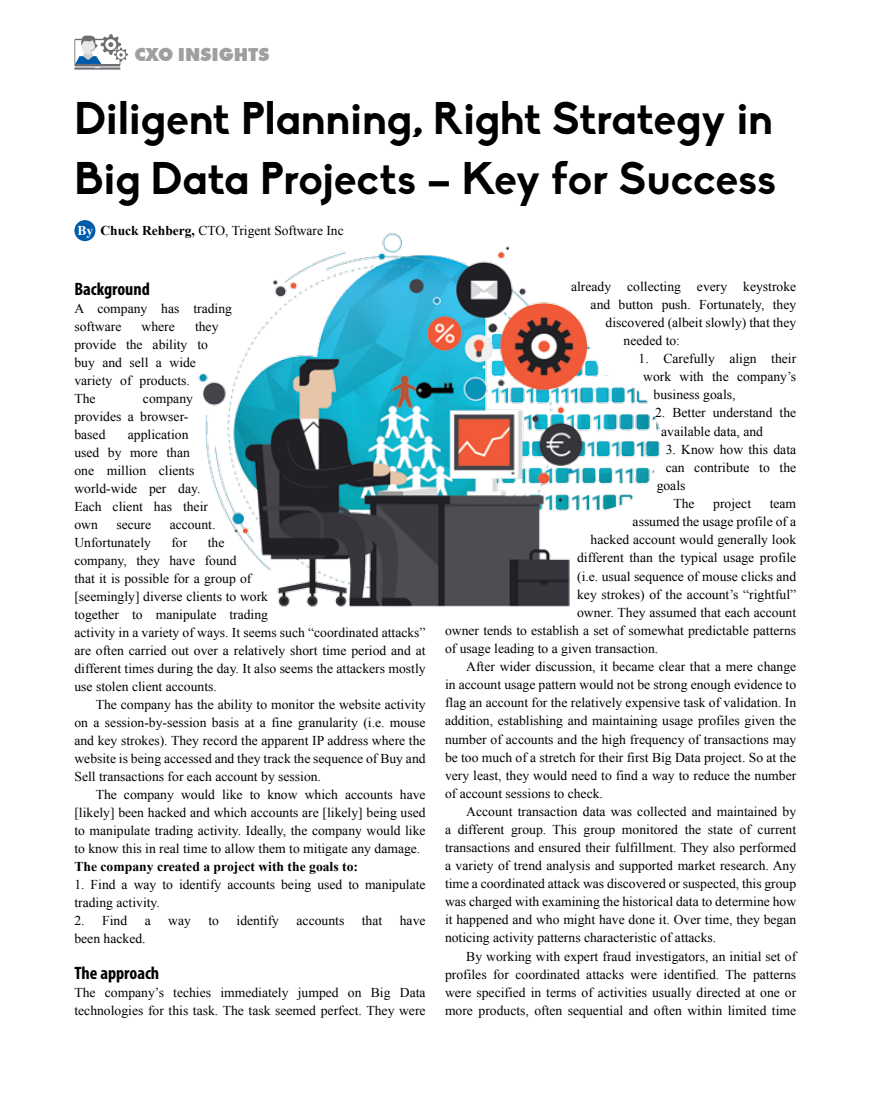
<style>
.page{position:relative;width:872px;height:1106px;background:#fff}
.page>*{position:absolute;margin:0;border:0;box-sizing:border-box;transform-origin:0 0}
.t1{font:700 45px/60px "Biko";letter-spacing:-.01em;color:#000}
.t2{font:700 condensed 18px "Myriad Pro";color:#000}
.t3{font:900 18px "Futura BT";color:#a19e9e}
.t4{font:13.5px/18px "Times New Roman";color:#000}
.t5{font:700 13.5px "Times New Roman";color:#000}
.t6{font:700 13.5px "Times New Roman";color:#fff}
.s1{font-weight:700}
</style>
<div class="page">
<hr style="left:74px;top:67px;width:46px;height:3px;background:#6d6e71">
<svg style="left:74px;top:34px;width:54px;height:35px"></svg>
<div style="left:74px;top:220px;width:21px;height:21px;background:#005baa;border-radius:50%"></div>
<img style="left:198px;top:233px;width:462px;height:374px">
<h2 class="t3" style="left:134px;top:44px;width:137px">CXO INSIGHTS</h2>
<h1 class="t1" style="left:74px;top:89px;width:703px">Diligent Planning, Right Strategy in<br>Big Data Projects – Key for Success</h1>
<p class="t4" style="left:100px;top:221px;width:245px"><span class="s1">Chuck Rehberg,</span> CTO, Trigent Software Inc</p>
<p class="t6" style="left:78px;top:221px;width:17px">By</p>
<h2 class="t2" style="left:74px;top:277px;width:77px">Background</h2>
<p class="t4" style="left:74px;top:299px;width:159px">A company has trading software</p>
<p class="t4" style="left:74px;top:317px;width:146px;text-indent:121px">they provide the ability to buy and sell a wide variety of products.<br>The</p>
<p class="t4" style="left:141px;top:317px;width:35px">where</p>
<p class="t4" style="left:74px;top:389px;width:120px;text-indent:69px">company provides a browser&shy;based</p>
<p class="t4" style="left:74px;top:425px;width:135px;text-indent:53px">application used by more than one million clients world-wide per day.<br>Each client has their own</p>
<p class="t4" style="left:116px;top:515px;width:36px">secure</p>
<p class="t4" style="left:170px;top:515px;width:47px">account.</p>
<p class="t4" style="left:74px;top:533px;width:78px">Unfortunately</p>
<p class="t4" style="left:171px;top:533px;width:17px">for</p>
<p class="t4" style="left:74px;top:533px;width:353px;text-indent:133px">the<br>company, they have found<br>that it is possible for a group of<br>[seemingly] diverse clients to work<br>together to manipulate trading<br>activity in a variety of ways. It seems such “coordinated attacks” are often carried out over a relatively short time period and at different times during the day. It also seems the attackers mostly use stolen client accounts.</p>
<p class="t4" style="left:74px;top:695px;width:353px;text-align:justify;text-indent:21px">The company has the ability to monitor the website activity on a session-by-session basis at a fine granularity (i.e. mouse and key strokes). They record the apparent IP address where the website is being accessed and they track the sequence of Buy and Sell transactions for each account by session.</p>
<p class="t4" style="left:74px;top:785px;width:353px;text-align:justify;text-indent:21px">The company would like to know which accounts have [likely] been hacked and which accounts are [likely] being used to manipulate trading activity. Ideally, the company would like to know this in real time to allow them to mitigate any damage.</p>
<p class="t5" style="left:74px;top:857px;width:285px">The company created a project with the goals to:</p>
<p class="t4" style="left:74px;top:875px;width:353px">1. Find a way to identify accounts being used to manipulate trading activity.</p>
<p class="t4" style="left:74px;top:911px;width:54px">2. Find</p>
<p class="t4" style="left:145px;top:911px;width:8px">a</p>
<p class="t4" style="left:168px;top:911px;width:24px">way</p>
<p class="t4" style="left:208px;top:911px;width:12px">to</p>
<p class="t4" style="left:237px;top:911px;width:44px">identify</p>
<p class="t4" style="left:296px;top:911px;width:49px">accounts</p>
<p class="t4" style="left:362px;top:911px;width:22px">that</p>
<p class="t4" style="left:400px;top:911px;width:27px">have</p>
<p class="t4" style="left:74px;top:929px;width:73px">been hacked.</p>
<h2 class="t2" style="left:74px;top:961px;width:86px">The approach</h2>
<p class="t4" style="left:74px;top:983px;width:353px">The company’s techies immediately jumped on Big Data technologies for this task. The task seemed perfect. They were</p>
<p class="t4" style="left:571px;top:277px;width:227px">already collecting every keystroke</p>
<p class="t4" style="left:590px;top:295px;width:207px">and button push. Fortunately, they</p>
<p class="t4" style="left:605px;top:313px;width:192px">discovered (albeit slowly) that they</p>
<p class="t4" style="left:623px;top:331px;width:58px">needed to:</p>
<p class="t4" style="left:638px;top:349px;width:159px">1. Carefully align their</p>
<p class="t4" style="left:643px;top:367px;width:154px">work with the company’s</p>
<p class="t4" style="left:653px;top:385px;width:83px">business goals,</p>
<p class="t4" style="left:661px;top:403px;width:137px;text-indent:-6px">2. Better understand the available data, and</p>
<p class="t4" style="left:665px;top:440px;width:132px">3. Know how this data</p>
<p class="t4" style="left:665px;top:458px;width:132px">can contribute to the</p>
<p class="t4" style="left:656px;top:476px;width:30px">goals</p>
<p class="t4" style="left:673px;top:494px;width:23px">The</p>
<p class="t4" style="left:713px;top:494px;width:39px">project</p>
<p class="t4" style="left:769px;top:494px;width:28px">team</p>
<p class="t4" style="left:632px;top:512px;width:165px">assumed the usage profile of a</p>
<p class="t4" style="left:590px;top:530px;width:207px">hacked account would generally look</p>
<p class="t4" style="left:577px;top:549px;width:221px">different than the typical usage profile</p>
<p class="t4" style="left:577px;top:567px;width:221px">(i.e. usual sequence of mouse clicks and</p>
<p class="t4" style="left:577px;top:585px;width:221px">key strokes) of the account’s “rightful”</p>
<p class="t4" style="left:577px;top:603px;width:221px">owner. They assumed that each account</p>
<p class="t4" style="left:445px;top:621px;width:353px">owner tends to establish a set of somewhat predictable patterns</p>
<p class="t4" style="left:445px;top:639px;width:215px">of usage leading to a given transaction.</p>
<p class="t4" style="left:466px;top:657px;width:331px">After wider discussion, it became clear that a mere change</p>
<p class="t4" style="left:445px;top:675px;width:353px">in account usage pattern would not be strong enough evidence to</p>
<p class="t4" style="left:445px;top:693px;width:353px">flag an account for the relatively expensive task of validation. In</p>
<p class="t4" style="left:445px;top:711px;width:353px">addition, establishing and maintaining usage profiles given the</p>
<p class="t4" style="left:445px;top:729px;width:353px">number of accounts and the high frequency of transactions may</p>
<p class="t4" style="left:445px;top:748px;width:353px">be too much of a stretch for their first Big Data project. So at the</p>
<p class="t4" style="left:445px;top:766px;width:353px">very least, they would need to find a way to reduce the number</p>
<p class="t4" style="left:445px;top:784px;width:159px">of account sessions to check.</p>
<p class="t4" style="left:466px;top:802px;width:331px">Account transaction data was collected and maintained by</p>
<p class="t4" style="left:445px;top:820px;width:353px">a different group. This group monitored the state of current</p>
<p class="t4" style="left:445px;top:838px;width:353px">transactions and ensured their fulfillment. They also performed</p>
<p class="t4" style="left:445px;top:856px;width:353px">a variety of trend analysis and supported market research. Any</p>
<p class="t4" style="left:445px;top:874px;width:353px">time a coordinated attack was discovered or suspected, this group</p>
<p class="t4" style="left:445px;top:892px;width:353px">was charged with examining the historical data to determine how</p>
<p class="t4" style="left:445px;top:910px;width:353px">it happened and who might have done it. Over time, they began</p>
<p class="t4" style="left:445px;top:928px;width:273px">noticing activity patterns characteristic of attacks.</p>
<p class="t4" style="left:466px;top:946px;width:331px">By working with expert fraud investigators, an initial set of</p>
<p class="t4" style="left:445px;top:964px;width:353px">profiles for coordinated attacks were identified. The patterns</p>
<p class="t4" style="left:445px;top:983px;width:353px">were specified in terms of activities usually directed at one or</p>
<p class="t4" style="left:445px;top:1001px;width:353px">more products, often sequential and often within limited time</p>
</div>
